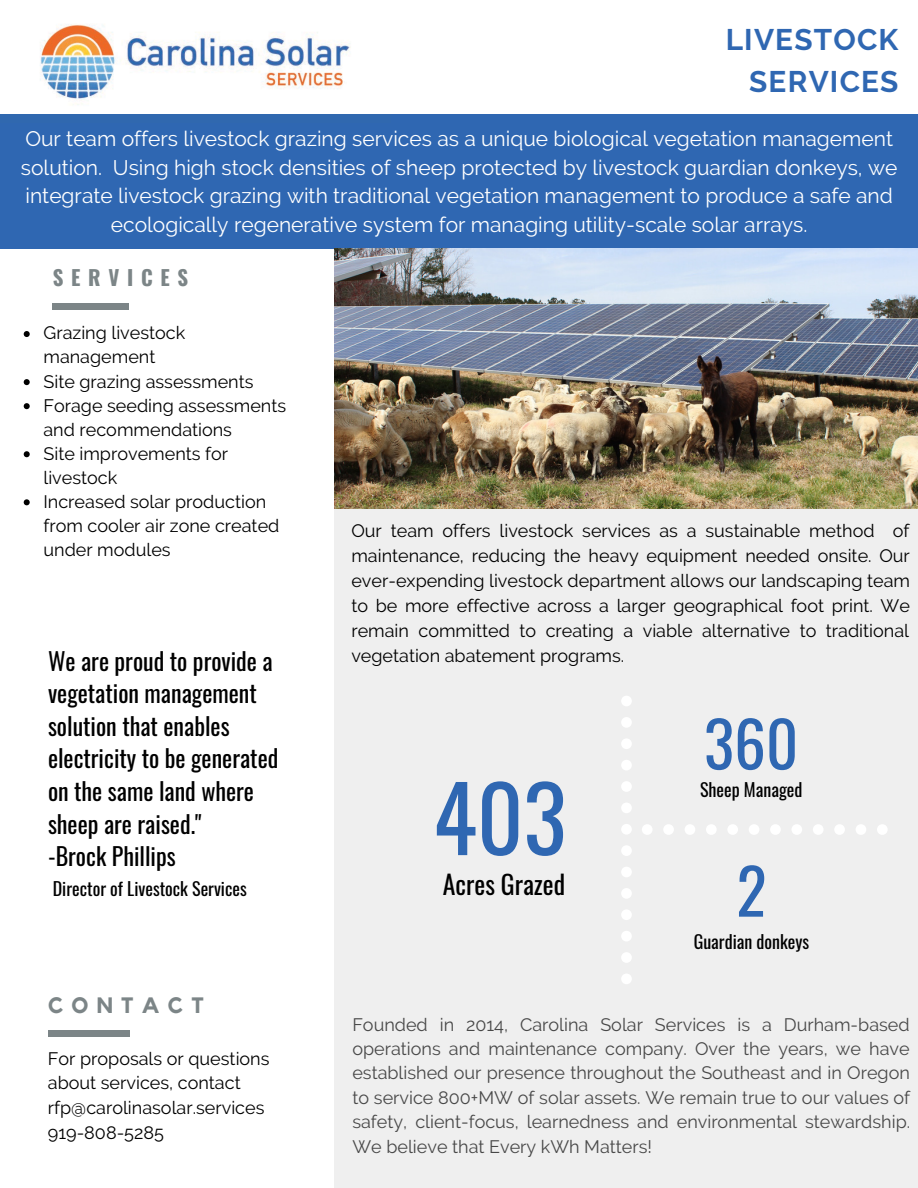
<style>
.page{position:relative;width:918px;height:1188px;background:#fff}
.page>*{position:absolute;margin:0;border:0;box-sizing:border-box;transform-origin:0 0}
.t1{font:90.3px "Oswald";color:#2f67b2}
.t2{font:63px "Oswald";color:#2f67b2}
.t3{font:700 29.7px/41.4px "Raleway";letter-spacing:.04em;color:#2f67b2;text-align:right}
.t4{font:25.8px "Oswald";color:#000}
.t5{font:24px/32.7px "Oswald";color:#000}
.t6{font:700 22.2px "Kollektif";letter-spacing:.37em;color:#7c8587}
.t7{font:21px/28.5px "Raleway";color:#fff;text-align:center}
.t8{font:700 20.85px "Oswald";letter-spacing:.37em;color:#7c8587}
.t9{font:18px/24px "Raleway";color:#000}
.t10{font:18px/24.5px "Raleway";color:#484848;text-align:justify}
.t11{font:18px "Oswald";color:#000}
</style>
<div class="page">
<div style="left:334px;top:227px;width:584px;height:961px;background:#efefef"></div>
<div style="left:0;top:114px;width:918px;height:135px;background:#2f67b2"></div>
<div style="left:53px;top:304px;width:76px;height:6px;background:#7c8587"></div>
<div style="left:48px;top:1030px;width:81px;height:7px;background:#7c8587"></div>
<img style="left:40px;top:24px;width:311px;height:81px">
<img style="left:335px;top:249px;width:583px;height:260px">
<svg style="left:24px;top:331px;width:6px;height:6px"></svg>
<svg style="left:24px;top:379px;width:6px;height:6px"></svg>
<svg style="left:24px;top:403px;width:6px;height:6px"></svg>
<svg style="left:24px;top:451px;width:6px;height:6px"></svg>
<svg style="left:24px;top:499px;width:6px;height:6px"></svg>
<svg style="left:621px;top:696px;width:11px;height:10px"></svg>
<svg style="left:621px;top:717px;width:11px;height:11px"></svg>
<svg style="left:621px;top:739px;width:11px;height:10px"></svg>
<svg style="left:621px;top:760px;width:11px;height:10px"></svg>
<svg style="left:621px;top:781px;width:11px;height:11px"></svg>
<svg style="left:621px;top:803px;width:11px;height:10px"></svg>
<svg style="left:621px;top:824px;width:11px;height:10px"></svg>
<svg style="left:621px;top:845px;width:11px;height:11px"></svg>
<svg style="left:621px;top:867px;width:11px;height:10px"></svg>
<svg style="left:621px;top:888px;width:11px;height:11px"></svg>
<svg style="left:621px;top:910px;width:11px;height:10px"></svg>
<svg style="left:621px;top:931px;width:11px;height:10px"></svg>
<svg style="left:621px;top:952px;width:11px;height:11px"></svg>
<svg style="left:621px;top:974px;width:11px;height:10px"></svg>
<svg style="left:642px;top:824px;width:10px;height:11px"></svg>
<svg style="left:663px;top:824px;width:11px;height:11px"></svg>
<svg style="left:685px;top:824px;width:10px;height:11px"></svg>
<svg style="left:706px;top:824px;width:10px;height:11px"></svg>
<svg style="left:728px;top:824px;width:10px;height:11px"></svg>
<svg style="left:749px;top:824px;width:10px;height:11px"></svg>
<svg style="left:770px;top:824px;width:11px;height:11px"></svg>
<svg style="left:792px;top:824px;width:10px;height:11px"></svg>
<svg style="left:813px;top:824px;width:10px;height:11px"></svg>
<svg style="left:834px;top:824px;width:11px;height:11px"></svg>
<svg style="left:856px;top:824px;width:10px;height:11px"></svg>
<svg style="left:877px;top:824px;width:10px;height:11px"></svg>
<h3 class="t3" style="left:726px;top:19px;width:174px">LIVESTOCK<br>SERVICES</h3>
<p class="t7" style="left:21px;top:125px;width:878px">Our team offers livestock grazing services as a unique biological vegetation management solution. Using high stock densities of sheep protected by livestock guardian donkeys, we integrate livestock grazing with traditional vegetation management to produce a safe and ecologically regenerative system for managing utility-scale solar arrays.</p>
<p class="t8" style="left:53px;top:261px;width:137px">SERVICES</p>
<p class="t9" style="left:43px;top:321px;width:244px">Grazing livestock management<br>Site grazing assessments<br>Forage seeding assessments and recommendations<br>Site improvements for livestock<br>Increased solar production from cooler air zone created under modules</p>
<h3 class="t5" style="left:48px;top:643px;width:232px">We are proud to provide a vegetation management solution that enables electricity to be generated on the same land where sheep are raised."<br>-Brock Phillips</h3>
<p class="t11" style="left:53px;top:874px;width:195px">Director of Livestock Services</p>
<p class="t6" style="left:48px;top:995px;width:157px">CONTACT</p>
<p class="t9" style="left:48px;top:1046px;width:223px;line-height:24.8px">For proposals or questions about services, contact rfp@carolinasolar.services<br>919-808-5285</p>
<p class="t9" style="left:351px;top:518px;width:560px;line-height:25px;text-align:justify">Our team offers livestock services as a sustainable method of maintenance, reducing the heavy equipment needed onsite. Our ever-expending livestock department allows our landscaping team to be more effective across a larger geographical foot print. We remain committed to creating a viable alternative to traditional vegetation abatement programs.</p>
<h1 class="t1" style="left:433px;top:747px;width:135px">403</h1>
<h3 class="t4" style="left:443px;top:864px;width:124px">Acres Grazed</h3>
<h2 class="t2" style="left:704px;top:694px;width:96px">360</h2>
<p class="t11" style="left:700px;top:776px;width:104px">Sheep Managed</p>
<h2 class="t2" style="left:736px;top:842px;width:32px">2</h2>
<p class="t11" style="left:694px;top:927px;width:117px">Guardian donkeys</p>
<p class="t10" style="left:352px;top:1012px;width:559px">Founded in 2014, Carolina Solar Services is a Durham-based operations and maintenance company. Over the years, we have established our presence throughout the Southeast and in Oregon to service 800+MW of solar assets. We remain true to our values of safety, client-focus, learnedness and environmental stewardship.<br>We believe that Every kWh Matters!</p>
</div>
